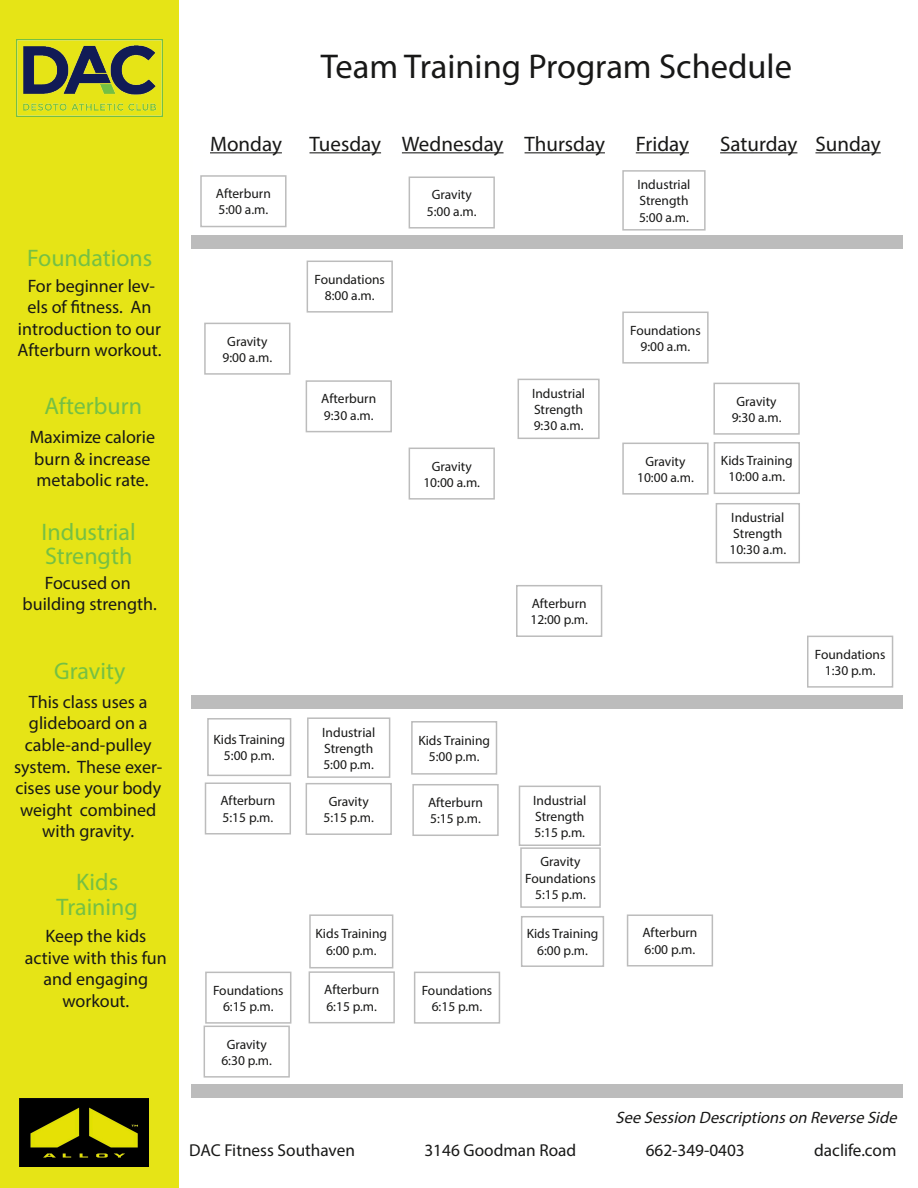
<style>
.page{position:relative;width:918px;height:1188px;background:#fff}
.page>*{position:absolute;margin:0;border:0;box-sizing:border-box;transform-origin:0 0}
.t1{font:34.5px "Myriad Pro";color:#181817}
.t2{font:24px/24.3px "Myriad Pro";color:#75c044}
.t3{font:21px "Myriad Pro";color:#181817}
.t4{font:18px/21.6px "Myriad Pro";color:#181817;text-align:center}
.t5{font:17.25px "Myriad Pro";color:#181817}
.t6{font:italic 16.5px "Myriad Pro";color:#181817}
.t7{font:13.5px/16.2px "Myriad Pro";color:#181817;text-align:center}
</style>
<div class="page">
<div style="left:0;top:0;width:179px;height:1188px;background:#e6e416"></div>
<hr style="left:210px;top:152px;width:72px;height:1px;background:#181817">
<div style="left:309px;top:914px;width:84px;height:54px;border:2px solid #bcbcbc"></div>
<div style="left:521px;top:916px;width:83px;height:51px;border:2px solid #bcbcbc"></div>
<div style="left:207px;top:718px;width:84px;height:58px;border:2px solid #bcbcbc"></div>
<div style="left:411px;top:721px;width:86px;height:54px;border:2px solid #bcbcbc"></div>
<div style="left:714px;top:442px;width:86px;height:52px;border:2px solid #bcbcbc"></div>
<div style="left:520px;top:847px;width:81px;height:61px;border:2px solid #bcbcbc"></div>
<hr style="left:310px;top:152px;width:71px;height:1px;background:#181817">
<hr style="left:402px;top:152px;width:102px;height:1px;background:#181817">
<hr style="left:525px;top:152px;width:80px;height:1px;background:#181817">
<hr style="left:636px;top:152px;width:53px;height:1px;background:#181817">
<hr style="left:720px;top:152px;width:77px;height:1px;background:#181817">
<hr style="left:815px;top:152px;width:66px;height:1px;background:#181817">
<img style="left:19px;top:1098px;width:129px;height:69px">
<img style="left:17px;top:40px;width:145px;height:76px">
<div style="left:200px;top:175px;width:87px;height:52px;border:2px solid #bcbcbc"></div>
<div style="left:205px;top:782px;width:86px;height:53px;border:2px solid #bcbcbc"></div>
<div style="left:306px;top:380px;width:86px;height:52px;border:2px solid #bcbcbc"></div>
<div style="left:309px;top:971px;width:86px;height:52px;border:2px solid #bcbcbc"></div>
<div style="left:412px;top:784px;width:87px;height:52px;border:2px solid #bcbcbc"></div>
<div style="left:516px;top:585px;width:86px;height:52px;border:2px solid #bcbcbc"></div>
<div style="left:627px;top:914px;width:86px;height:53px;border:2px solid #bcbcbc"></div>
<div style="left:205px;top:972px;width:86px;height:52px;border:2px solid #bcbcbc"></div>
<div style="left:414px;top:972px;width:86px;height:52px;border:2px solid #bcbcbc"></div>
<div style="left:307px;top:261px;width:86px;height:52px;border:2px solid #bcbcbc"></div>
<div style="left:622px;top:312px;width:87px;height:52px;border:2px solid #bcbcbc"></div>
<div style="left:807px;top:636px;width:86px;height:52px;border:2px solid #bcbcbc"></div>
<div style="left:307px;top:717px;width:83px;height:61px;border:2px solid #bcbcbc"></div>
<div style="left:519px;top:786px;width:82px;height:60px;border:2px solid #bcbcbc"></div>
<div style="left:518px;top:379px;width:82px;height:60px;border:2px solid #bcbcbc"></div>
<div style="left:622px;top:170px;width:84px;height:61px;border:2px solid #bcbcbc"></div>
<div style="left:716px;top:503px;width:84px;height:60px;border:2px solid #bcbcbc"></div>
<div style="left:204px;top:323px;width:86px;height:52px;border:2px solid #bcbcbc"></div>
<div style="left:409px;top:448px;width:86px;height:52px;border:2px solid #bcbcbc"></div>
<div style="left:622px;top:443px;width:87px;height:52px;border:2px solid #bcbcbc"></div>
<div style="left:713px;top:383px;width:87px;height:52px;border:2px solid #bcbcbc"></div>
<div style="left:409px;top:177px;width:86px;height:52px;border:2px solid #bcbcbc"></div>
<div style="left:306px;top:783px;width:86px;height:52px;border:2px solid #bcbcbc"></div>
<div style="left:204px;top:1026px;width:86px;height:52px;border:2px solid #bcbcbc"></div>
<div style="left:191px;top:695px;width:712px;height:14px;background:#bcbcbc"></div>
<div style="left:191px;top:235px;width:711px;height:13px;background:#bcbcbc"></div>
<div style="left:191px;top:1085px;width:712px;height:13px;background:#bcbcbc"></div>
<h2 class="t2" style="left:27px;top:245px;width:127px">Foundations</h2>
<h3 class="t4" style="left:18px;top:274px;width:145px">For beginner lev&shy;els of fitness. An introduction to our<br>Afterburn workout.</h3>
<h2 class="t2" style="left:44px;top:393px;width:99px">Afterburn</h2>
<h3 class="t4" style="left:30px;top:426px;width:127px;text-align:left">Maximize calorie burn &amp; increase metabolic rate.</h3>
<h2 class="t2" style="left:42px;top:519px;width:96px">Industrial<br>Strength</h2>
<h3 class="t4" style="left:23px;top:572px;width:136px">Focused on building strength.</h3>
<h2 class="t2" style="left:54px;top:659px;width:73px">Gravity</h2>
<h3 class="t4" style="left:14px;top:691px;width:150px">This class uses a glideboard on a cable-and-pulley system. These exer&shy;cises use your body weight combined with gravity.</h3>
<h2 class="t2" style="left:57px;top:870px;width:83px;text-align:center">Kids<br>Training</h2>
<h3 class="t4" style="left:25px;top:925px;width:143px">Keep the kids active with this fun and engaging workout.</h3>
<h3 class="t3" style="left:210px;top:131px;width:73px">Monday</h3>
<p class="t7" style="left:216px;top:185px;width:56px;text-align:left">Afterburn<br>5:00 a.m.</p>
<p class="t7" style="left:222px;top:333px;width:51px">Gravity<br>9:00 a.m.</p>
<h1 class="t1" style="left:321px;top:45px;width:473px">Team Training Program Schedule</h1>
<h3 class="t3" style="left:310px;top:131px;width:297px">Tuesday Wednesday Thursday</h3>
<h3 class="t3" style="left:636px;top:131px;width:55px">Friday</h3>
<h3 class="t3" style="left:720px;top:131px;width:162px">Saturday Sunday</h3>
<p class="t7" style="left:315px;top:271px;width:72px">Foundations<br>8:00 a.m.</p>
<p class="t7" style="left:321px;top:390px;width:56px;text-align:left">Afterburn<br>9:30 a.m.</p>
<p class="t7" style="left:427px;top:187px;width:51px">Gravity<br>5:00 a.m.</p>
<p class="t7" style="left:637px;top:176px;width:55px;text-align:left">Industrial<br>Strength<br>5:00 a.m.</p>
<p class="t7" style="left:532px;top:385px;width:55px;text-align:left">Industrial<br>Strength<br>9:30 a.m.</p>
<p class="t7" style="left:630px;top:322px;width:72px">Foundations<br>9:00 a.m.</p>
<p class="t7" style="left:423px;top:458px;width:58px">Gravity<br>10:00 a.m.</p>
<p class="t7" style="left:637px;top:453px;width:58px">Gravity<br>10:00 a.m.</p>
<p class="t7" style="left:530px;top:595px;width:59px;text-align:left">Afterburn<br>12:00 p.m.</p>
<p class="t7" style="left:732px;top:393px;width:51px">Gravity<br>9:30 a.m.</p>
<p class="t7" style="left:721px;top:452px;width:73px">Kids Training<br>10:00 a.m.</p>
<p class="t7" style="left:729px;top:509px;width:58px;text-align:left">Industrial<br>Strength<br>10:30 a.m.</p>
<p class="t7" style="left:815px;top:646px;width:72px">Foundations<br>1:30 p.m.</p>
<p class="t7" style="left:322px;top:724px;width:55px;text-align:left">Industrial<br>Strength<br>5:00 p.m.</p>
<p class="t7" style="left:213px;top:731px;width:73px">Kids Training<br>5:00 p.m.</p>
<p class="t7" style="left:418px;top:732px;width:73px">Kids Training<br>5:00 p.m.</p>
<p class="t7" style="left:220px;top:793px;width:56px;text-align:left">Afterburn<br>5:15 p.m.</p>
<p class="t7" style="left:323px;top:793px;width:52px">Gravity<br>5:15 p.m.</p>
<p class="t7" style="left:428px;top:794px;width:56px;text-align:left">Afterburn<br>5:15 p.m.</p>
<p class="t7" style="left:533px;top:792px;width:55px;text-align:left">Industrial<br>Strength<br>5:15 p.m.</p>
<p class="t7" style="left:525px;top:854px;width:72px">Gravity<br>Foundations<br>5:15 p.m.</p>
<p class="t7" style="left:315px;top:926px;width:73px">Kids Training<br>6:00 p.m.</p>
<p class="t7" style="left:527px;top:926px;width:73px">Kids Training<br>6:00 p.m.</p>
<p class="t7" style="left:324px;top:982px;width:56px;text-align:left">Afterburn<br>6:15 p.m.</p>
<p class="t7" style="left:213px;top:982px;width:72px">Foundations<br>6:15 p.m.</p>
<p class="t7" style="left:422px;top:982px;width:72px">Foundations<br>6:15 p.m.</p>
<p class="t7" style="left:221px;top:1036px;width:52px">Gravity<br>6:30 p.m.</p>
<p class="t7" style="left:642px;top:925px;width:56px;text-align:left">Afterburn<br>6:00 p.m.</p>
<p class="t6" style="left:616px;top:1107px;width:287px">See Session Descriptionson Reverse Side</p>
<p class="t5" style="left:189px;top:1140px;width:167px">DAC Fitness Southaven</p>
<p class="t5" style="left:424px;top:1140px;width:153px">3146 Goodman Road</p>
<p class="t5" style="left:646px;top:1140px;width:101px">662-349-0403</p>
<p class="t5" style="left:814px;top:1140px;width:84px">daclife.com</p>
</div>
